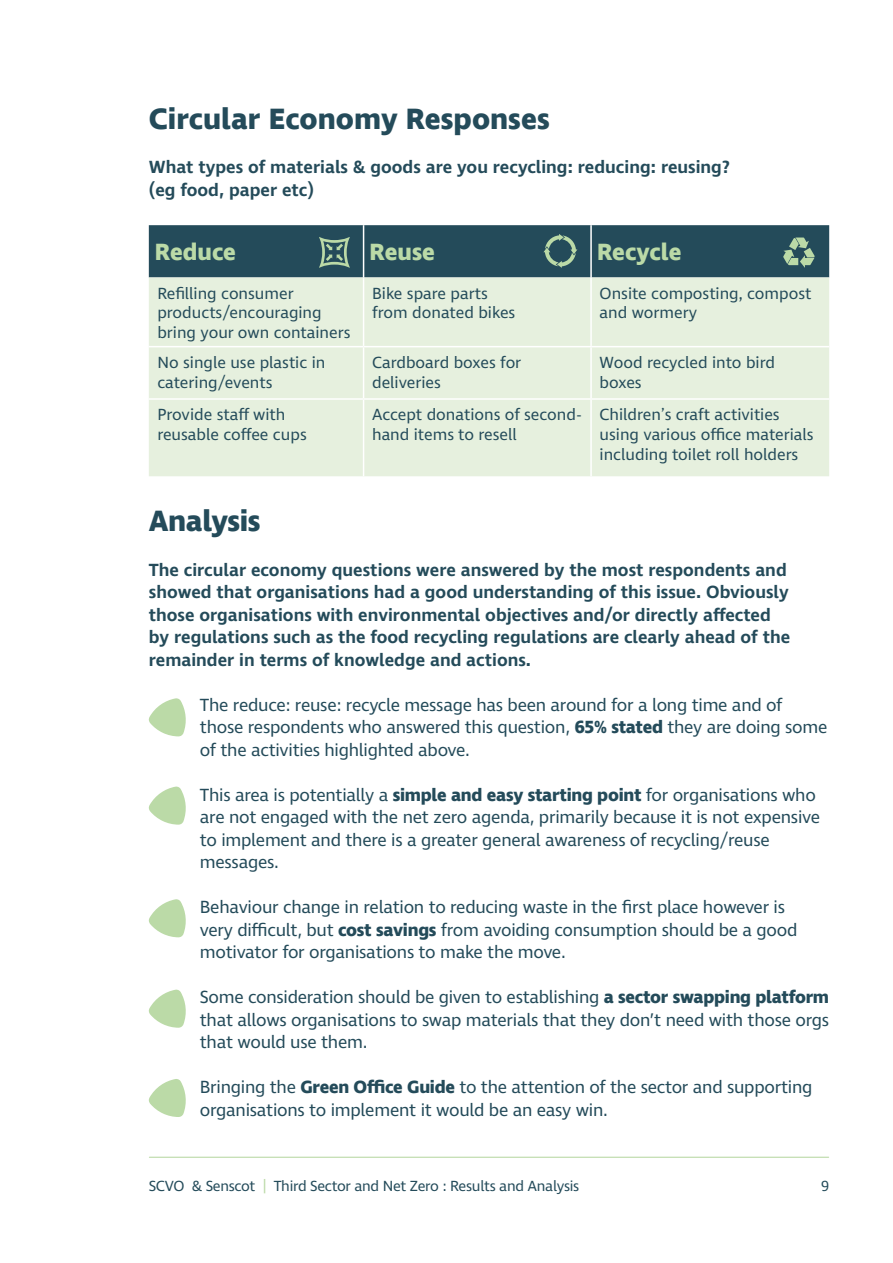
<style>
.page{position:relative;width:893px;height:1263px;background:#fff}
.page>*{position:absolute;margin:0;border:0;box-sizing:border-box;transform-origin:0 0}
.t1{font:700 30px "Ingra";color:#244b5a}
.t2{font:700 24px "Ingra";color:#bbdaa7}
.t3{font:18px/22.5px "Ingra";letter-spacing:-.015em;color:#244b5a}
.t4{font:600 18px/22.5px "Ingra";color:#244b5a}
.t5{font:16.5px/19.8px "Ingra SCVO";color:#244b5a}
.t6{font:15px "Ingra";letter-spacing:-.02em;color:#244b5a}
.s1{font-weight:700}
.s2{color:#bbdaa7}
</style>
<div class="page">
<hr style="left:149px;top:1157px;width:680px;height:1px;background:#bbdaa7">
<svg style="left:149px;top:698px;width:37px;height:38px"></svg>
<svg style="left:149px;top:786px;width:37px;height:39px"></svg>
<svg style="left:149px;top:899px;width:37px;height:38px"></svg>
<svg style="left:149px;top:989px;width:37px;height:39px"></svg>
<svg style="left:149px;top:1079px;width:37px;height:38px"></svg>
<div style="left:149px;top:277px;width:680px;height:199px;background:#e6f0de"></div>
<hr style="left:363px;top:277px;width:1px;height:69px;background:#fff">
<hr style="left:590px;top:277px;width:2px;height:69px;background:#fff">
<hr style="left:149px;top:346px;width:215px;height:1px;background:#fff">
<hr style="left:364px;top:346px;width:227px;height:1px;background:#fff">
<hr style="left:363px;top:347px;width:1px;height:51px;background:#fff">
<hr style="left:591px;top:346px;width:238px;height:1px;background:#fff">
<hr style="left:590px;top:347px;width:2px;height:51px;background:#fff">
<hr style="left:149px;top:398px;width:215px;height:2px;background:#fff">
<hr style="left:364px;top:398px;width:227px;height:2px;background:#fff">
<hr style="left:363px;top:400px;width:1px;height:76px;background:#fff">
<hr style="left:591px;top:398px;width:238px;height:2px;background:#fff">
<hr style="left:590px;top:400px;width:2px;height:76px;background:#fff">
<div style="left:149px;top:225px;width:680px;height:52px;background:#244b5a"></div>
<h1 class="t1" style="left:149px;top:100px;width:402px">Circular Economy Responses</h1>
<p class="t4" style="left:149px;top:157px;width:583px">What types of materials &amp; goods are you recycling: reducing: reusing? (eg food, paper etc)</p>
<h2 class="t2" style="left:155px;top:237px;width:83px">Reduce</h2>
<h2 class="t2" style="left:370px;top:237px;width:67px">Reuse</h2>
<h2 class="t2" style="left:597px;top:237px;width:86px">Recycle</h2>
<p class="t5" style="left:157px;top:284px;width:195px">Refilling consumer products/encouraging bring your own containers</p>
<p class="t5" style="left:372px;top:284px;width:145px">Bike spare parts from donated bikes</p>
<p class="t5" style="left:600px;top:284px;width:213px">Onsite composting, compost and wormery</p>
<p class="t5" style="left:157px;top:353px;width:170px">No single use plastic in catering/events</p>
<p class="t5" style="left:372px;top:353px;width:151px">Cardboard boxes for deliveries</p>
<p class="t5" style="left:600px;top:353px;width:177px">Wood recycled into bird boxes</p>
<p class="t5" style="left:157px;top:405px;width:151px">Provide staff with reusable coffee cups</p>
<p class="t5" style="left:372px;top:405px;width:211px">Accept donations of second&shy;hand items to resell</p>
<p class="t5" style="left:600px;top:405px;width:215px">Children’s craft activities using various office materials including toilet roll holders</p>
<h1 class="t1" style="left:149px;top:502px;width:113px">Analysis</h1>
<p class="t4" style="left:149px;top:559px;width:643px">The circular economy questions were answered by the most respondents and showed that organisations had a good understanding of this issue. Obviously those organisations with environmental objectives and/or directly affected by regulations such as the food recycling regulations are clearly ahead of the remainder in terms of knowledge and actions.</p>
<p class="t3" style="left:200px;top:694px;width:629px">The reduce: reuse: recycle message has been around for a long time and of those respondents who answered this question, <span class="s1">65% stated</span> they are doing some of the activities highlighted above.</p>
<p class="t3" style="left:200px;top:784px;width:622px">This area is potentially a <span class="s1">simple and easy starting point</span> for organisations who are not engaged with the net zero agenda, primarily because it is not expensive to implement and there is a greater general awareness of recycling/reuse messages.</p>
<p class="t3" style="left:200px;top:897px;width:599px">Behaviour change in relation to reducing waste in the first place however is very difficult, but <span class="s1">cost savings</span> from avoiding consumption should be a good motivator for organisations to make the move.</p>
<p class="t3" style="left:200px;top:987px;width:631px;text-align:justify">Some consideration should be given to establishing <span class="s1">a sector swapping platform </span>that allows organisations to swap materials that they don’t need with those orgs that would use them.</p>
<p class="t3" style="left:200px;top:1077px;width:614px">Bringing the <span class="s1">Green Office Guide</span> to the attention of the sector and supporting organisations to implement it would be an easy win.</p>
<p class="t6" style="left:149px;top:1177px;width:432px">SCVO &amp; Senscot <span class="s2">|</span> Third Sector and Net Zero : Results and Analysis</p>
<p class="t6" style="left:821px;top:1177px;width:10px">9</p>
</div>
